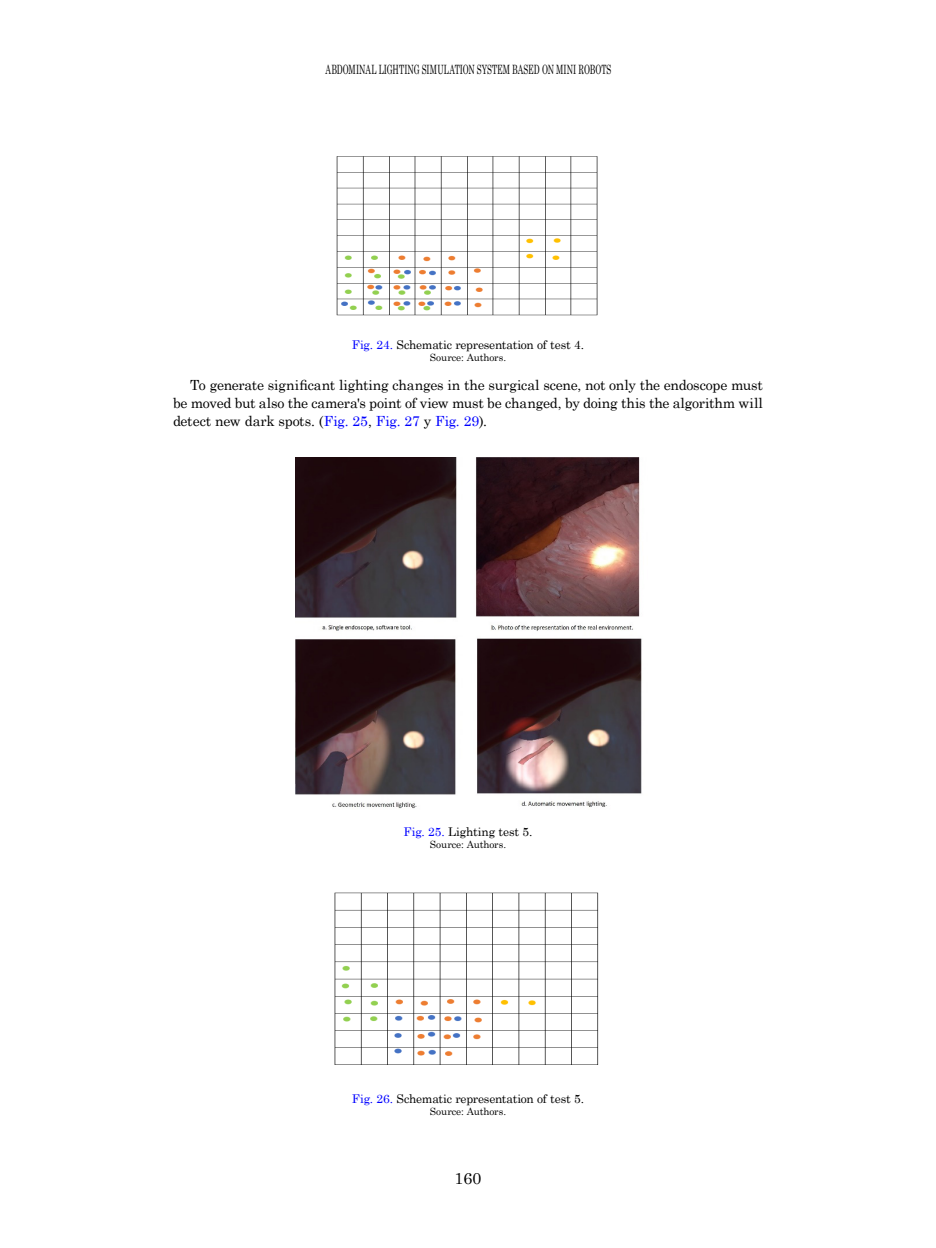
<style>
.page{position:relative;width:936px;height:1248px;background:#fff}
.page>*{position:absolute;margin:0;border:0;box-sizing:border-box;transform-origin:0 0}
.t1{font:16px "Century Schoolbook";color:#000}
.t2{font:14px/18px "Century Schoolbook";letter-spacing:-.01em;color:#000;text-align:justify}
.t3{font:12.8px "Century Schoolbook";letter-spacing:.005em;color:#000;scale:.6 1}
.t4{font:12px "Century Schoolbook";letter-spacing:-.015em;color:#000}
.t5{font:10px "Century Schoolbook";letter-spacing:-.005em;color:#000}
.s1{color:#00f}
</style>
<div class="page">
<img style="left:336px;top:156px;width:262px;height:160px">
<img style="left:296px;top:457px;width:346px;height:352px">
<img style="left:334px;top:892px;width:265px;height:173px">
<p class="t3" style="left:325px;top:58px;width:20px">Abdominal</p>
<p class="t3" style="left:378px;top:58px;width:19px">Lighting</p>
<p class="t3" style="left:422px;top:58px;width:18px">Simulation</p>
<p class="t3" style="left:477px;top:58px;width:28px">System</p>
<p class="t3" style="left:512px;top:58px;width:18px">Based</p>
<p class="t3" style="left:542px;top:58px;width:80px">On Mini Robots</p>
<p class="t4" style="left:352px;top:334px;width:234px"><span class="s1">Fig. 24.</span> Schematic representation of test 4.</p>
<p class="t5" style="left:430px;top:348px;width:78px">Source: Authors.</p>
<p class="t2" style="left:173px;top:375px;width:591px;text-indent:17px">To generate significant lighting changes in the surgical scene, not only the endoscope must be moved but also the camera's point of view must be changed, by doing this the algorithm will detect new dark spots. (<span class="s1">Fig. 25</span>, <span class="s1">Fig. 27</span> y <span class="s1">Fig. 29</span>).</p>
<p class="t4" style="left:403px;top:821px;width:130px"><span class="s1">Fig. 25.</span> Lighting test 5.</p>
<p class="t5" style="left:430px;top:835px;width:78px">Source: Authors.</p>
<p class="t4" style="left:352px;top:1087px;width:234px"><span class="s1">Fig. 26.</span> Schematic representation of test 5.</p>
<p class="t5" style="left:430px;top:1102px;width:78px">Source: Authors.</p>
<p class="t1" style="left:454px;top:1164px;width:28px">160</p>
</div>
